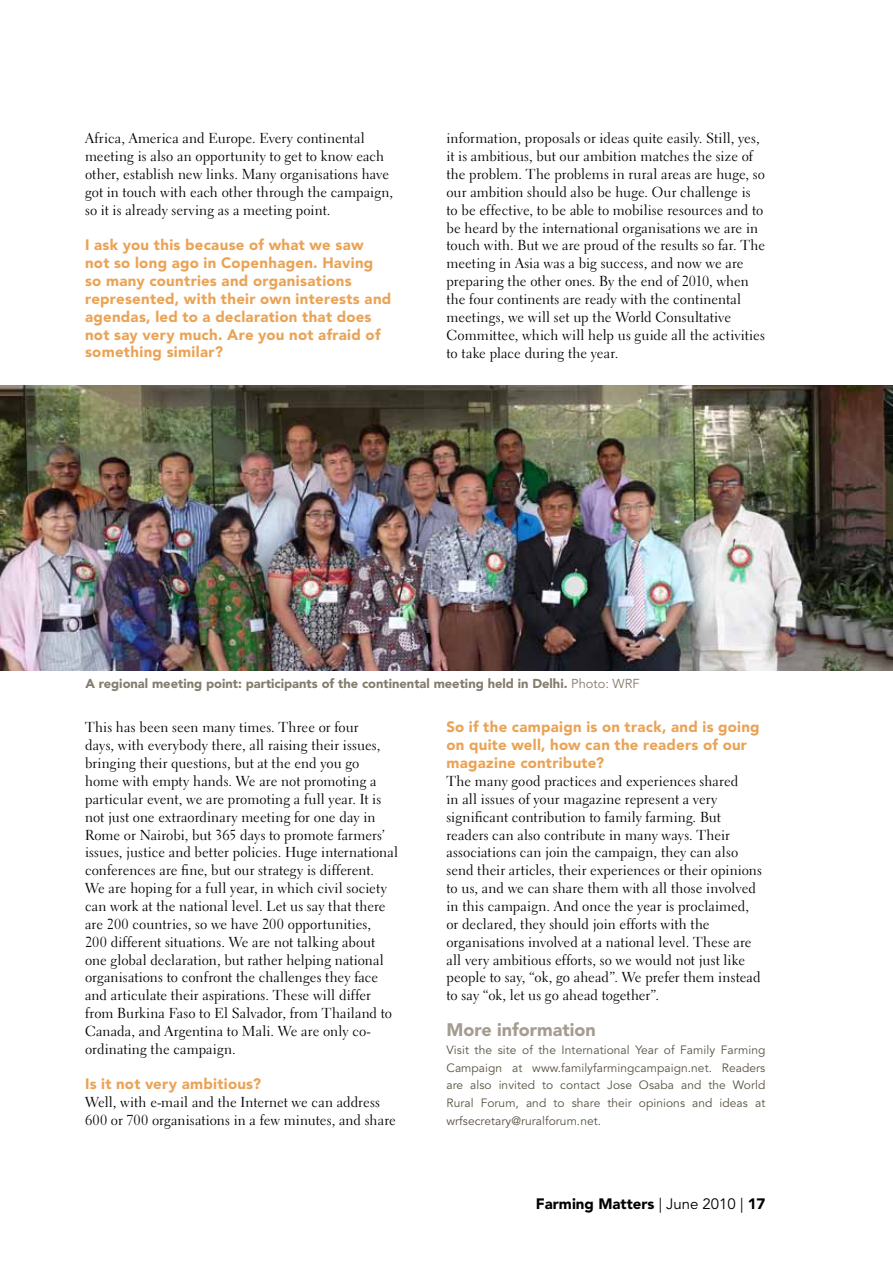
<style>
.page{position:relative;width:893px;height:1263px;background:#fff}
.page>*{position:absolute;margin:0;border:0;box-sizing:border-box;transform-origin:0 0}
.t1{font:900 18px "Avenir LT Std";color:#a49c90}
.t2{font:900 15px/17.9px "Avenir LT Std";letter-spacing:.02em;color:#eaa355}
.t3{font:900 15px "Avenir LT Std";color:#000}
.t4{font:14.4px/17.9px "Electra LT Std";letter-spacing:.005em;color:#000}
.t5{font:900 12.9px "Avenir LT Std";color:#847b6c}
.t6{font:12px/17.9px "Avenir LT Std";letter-spacing:.005em;color:#595241;text-align:justify}
.s1{font-weight:400}
</style>
<div class="page">
<img style="left:0;top:385px;width:893px;height:285px">
<p class="t4" style="left:85px;top:129px;width:310px">Africa, America and Europe. Every continental meeting is also an opportunity to get to know each other, establish new links. Many organisations have got in touch with each other through the campaign, so it is already serving as a meeting point.</p>
<p class="t2" style="left:85px;top:236px;width:308px">I ask you this because of what we saw not so long ago in Copenhagen. Having so many countries and organisations represented, with their own interests and agendas, led to a declaration that does not say very much. Are you not afraid of something similar?</p>
<p class="t4" style="left:446px;top:129px;width:320px">information, proposals or ideas quite easily. Still, yes, it is ambitious, but our ambition matches the size of the problem. The problems in rural areas are huge, so our ambition should also be huge. Our challenge is to be effective, to be able to mobilise resources and to be heard by the international organisations we are in touch with. But we are proud of the results so far. The meeting in Asia was a big success, and now we are preparing the other ones. By the end of 2010, when the four continents are ready with the continental meetings, we will set up the World Consultative Committee, which will help us guide all the activities to take place during the year.</p>
<p class="t5" style="left:85px;top:676px;width:556px">A regional meeting point: participants of the continental meeting held in Delhi. <span class="s1">Photo: WRF</span></p>
<p class="t4" style="left:85px;top:718px;width:315px">This has been seen many times. Three or four<br>days, with everybody there, all raising their issues, bringing their questions, but at the end you go<br>home with empty hands. We are not promoting a particular event, we are promoting a full year. It is not just one extraordinary meeting for one day in Rome or Nairobi, but 365 days to promote farmers’ issues, justice and better policies. Huge international conferences are fine, but our strategy is different.<br>We are hoping for a full year, in which civil society can work at the national level. Let us say that there are 200 countries, so we have 200 opportunities,<br>200 different situations. We are not talking about one global declaration, but rather helping national organisations to confront the challenges they face and articulate their aspirations. These will differ from Burkina Faso to El Salvador, from Thailand to Canada, and Argentina to Mali. We are only co&shy;ordinating the campaign.</p>
<p class="t2" style="left:85px;top:1075px;width:178px">Is it not very ambitious?</p>
<p class="t4" style="left:85px;top:1093px;width:312px">Well, with e-mail and the Internet we can address<br>600 or 700 organisations in a few minutes, and share</p>
<p class="t2" style="left:446px;top:718px;width:315px">So if the campaign is on track, and is going on quite well, how can the readers of our magazine contribute?</p>
<p class="t4" style="left:446px;top:772px;width:317px">The many good practices and experiences shared<br>in all issues of your magazine represent a very significant contribution to family farming. But readers can also contribute in many ways. Their associations can join the campaign, they can also send their articles, their experiences or their opinions to us, and we can share them with all those involved in this campaign. And once the year is proclaimed, or declared, they should join efforts with the organisations involved at a national level. These are all very ambitious efforts, so we would not just like people to say, “ok, go ahead”. We prefer them instead to say “ok, let us go ahead together”.</p>
<p class="t1" style="left:446px;top:1019px;width:151px">More information</p>
<p class="t6" style="left:446px;top:1041px;width:320px">Visit the site of the International Year of Family Farming Campaign at www.familyfarmingcampaign.net. Readers are also invited to contact Jose Osaba and the World Rural Forum, and to share their opinions and ideas at wrfsecretary@ruralforum.net.</p>
<p class="t3" style="left:536px;top:1195px;width:231px">Farming Matters <span class="s1">| June 2010 |</span> 17</p>
</div>
